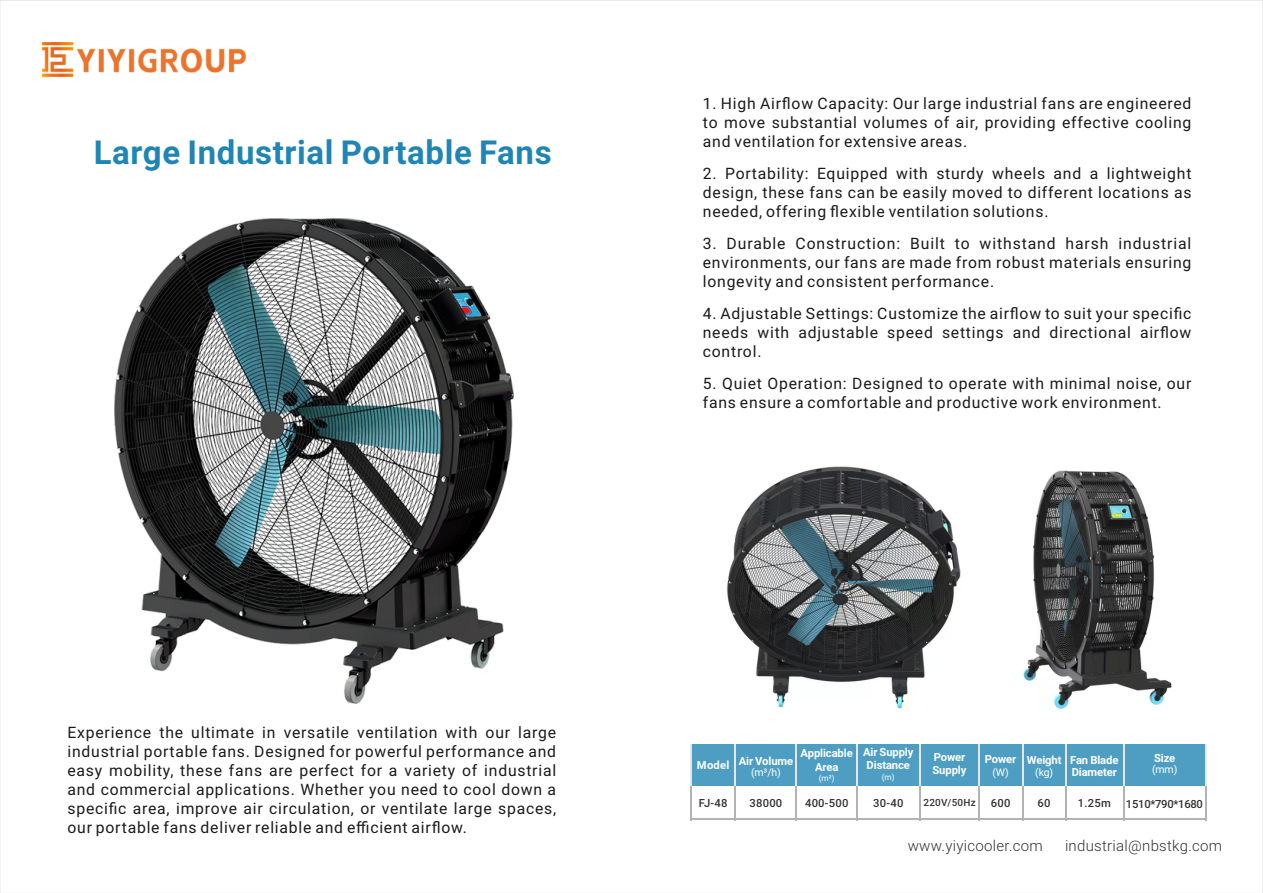
<style>
.page{position:relative;width:1263px;height:893px;background:#fff}
.page>*{position:absolute;margin:0;border:0;box-sizing:border-box;transform-origin:0 0}
.t1{font:700 33px "Roboto";letter-spacing:.02em;color:#1f85b5}
.t2{font:15.75px/18.9px "Roboto";letter-spacing:.05em;color:#1a1a1a;text-align:justify}
.t3{font:300 15px "Roboto";letter-spacing:.02em;color:#333}
.t4{font:700 11.25px/13.5px "Roboto";letter-spacing:-.01em;color:#fff}
.t5{font:500 11.25px "Roboto";letter-spacing:.02em;color:#333}
.t6{font:500 11.25px "Roboto";letter-spacing:-.025em;color:#333}
.t7{font:10.5px "Roboto";color:#fff}
.t8{font:500 9.9px "Roboto";letter-spacing:.02em;color:#333}
.t9{font:8.25px "Roboto";color:#fff}
</style>
<div class="page">
<img style="left:43px;top:42px;width:203px;height:35px">
<img style="left:115px;top:218px;width:399px;height:486px">
<div style="left:690px;top:744px;width:516px;height:41px;background:#4e9ec4"></div>
<hr style="left:734px;top:785px;width:2px;height:35px;background:#b3b3b3">
<hr style="left:795px;top:785px;width:2px;height:35px;background:#b3b3b3">
<hr style="left:856px;top:785px;width:1px;height:35px;background:#b3b3b3">
<hr style="left:919px;top:785px;width:2px;height:35px;background:#b3b3b3">
<hr style="left:978px;top:785px;width:2px;height:35px;background:#b3b3b3">
<hr style="left:1065px;top:785px;width:1px;height:35px;background:#b3b3b3">
<hr style="left:1205px;top:785px;width:1px;height:35px;background:#b3b3b3">
<hr style="left:690px;top:819px;width:516px;height:1px;background:#b3b3b3">
<hr style="left:690px;top:785px;width:2px;height:35px;background:#b3b3b3">
<hr style="left:1022px;top:785px;width:2px;height:35px;background:#b3b3b3">
<hr style="left:1123px;top:785px;width:1px;height:35px;background:#b3b3b3">
<hr style="left:690px;top:744px;width:2px;height:41px;background:#e6e6e6">
<hr style="left:734px;top:744px;width:2px;height:41px;background:#e6e6e6">
<hr style="left:795px;top:744px;width:2px;height:41px;background:#e6e6e6">
<hr style="left:856px;top:744px;width:1px;height:41px;background:#e6e6e6">
<hr style="left:919px;top:744px;width:2px;height:41px;background:#e6e6e6">
<hr style="left:978px;top:744px;width:2px;height:41px;background:#e6e6e6">
<hr style="left:1205px;top:744px;width:1px;height:41px;background:#e6e6e6">
<hr style="left:1123px;top:744px;width:1px;height:41px;background:#e6e6e6">
<hr style="left:1065px;top:744px;width:1px;height:41px;background:#e6e6e6">
<hr style="left:1022px;top:744px;width:2px;height:41px;background:#e6e6e6">
<img style="left:727px;top:466px;width:234px;height:243px">
<img style="left:1022px;top:470px;width:150px;height:240px">
<h1 class="t1" style="left:94px;top:139px;width:459px">Large Industrial Portable Fans</h1>
<p class="t2" style="left:67px;top:725px;width:490px">Experience the ultimate in versatile ventilation with our large industrial portable fans. Designed for powerful performance and easy mobility, these fans are perfect for a variety of industrial and commercial applications. Whether you need to cool down a specific area, improve air circulation, or ventilate large spaces, our portable fans deliver reliable and efficient airflow.</p>
<p class="t2" style="left:703px;top:96px;width:490px">1. High Airflow Capacity: Our large industrial fans are engineered to move substantial volumes of air, providing effective cooling and ventilation for extensive areas.</p>
<p class="t2" style="left:703px;top:166px;width:490px">2. Portability: Equipped with sturdy wheels and a lightweight design, these fans can be easily moved to different locations as needed, offering flexible ventilation solutions.</p>
<p class="t2" style="left:703px;top:236px;width:490px">3. Durable Construction: Built to withstand harsh industrial environments, our fans are made from robust materials ensuring longevity and consistent performance.</p>
<p class="t2" style="left:703px;top:306px;width:490px">4. Adjustable Settings: Customize the airflow to suit your specific needs with adjustable speed settings and directional airflow control.</p>
<p class="t2" style="left:703px;top:376px;width:490px">5. Quiet Operation: Designed to operate with minimal noise, our fans ensure a comfortable and productive work environment.</p>
<p class="t4" style="left:863px;top:746px;width:52px;text-align:center">Air Supply<br>Distance</p>
<p class="t9" style="left:882px;top:774px;width:14px">(m)</p>
<p class="t4" style="left:801px;top:748px;width:54px;text-align:center">Applicable<br>Area</p>
<p class="t9" style="left:819px;top:775px;width:17px">(m²)</p>
<p class="t4" style="left:932px;top:751px;width:35px">Power<br>Supply</p>
<p class="t4" style="left:1027px;top:755px;width:36px">Weight</p>
<p class="t7" style="left:1035px;top:768px;width:20px">(kg)</p>
<p class="t4" style="left:1070px;top:756px;width:50px;line-height:11.6px">Fan Blade<br>Diameter</p>
<p class="t4" style="left:1154px;top:752px;width:23px">Size</p>
<p class="t4" style="left:985px;top:753px;width:33px">Power</p>
<p class="t7" style="left:992px;top:768px;width:18px">(W)</p>
<p class="t4" style="left:739px;top:756px;width:56px">Air Volume</p>
<p class="t7" style="left:751px;top:768px;width:31px">(m³/h)</p>
<p class="t5" style="left:749px;top:798px;width:34px">38000</p>
<p class="t4" style="left:697px;top:759px;width:34px">Model</p>
<p class="t7" style="left:1152px;top:765px;width:27px">(mm)</p>
<p class="t5" style="left:699px;top:798px;width:30px">FJ-48</p>
<p class="t5" style="left:805px;top:798px;width:45px">400-500</p>
<p class="t5" style="left:873px;top:798px;width:32px">30-40</p>
<p class="t8" style="left:923px;top:799px;width:54px">220V/50Hz</p>
<p class="t5" style="left:991px;top:798px;width:21px">600</p>
<p class="t5" style="left:1038px;top:798px;width:14px">60</p>
<p class="t5" style="left:1078px;top:798px;width:34px">1.25m</p>
<p class="t6" style="left:1126px;top:799px;width:79px">1510*790*1680</p>
<p class="t3" style="left:908px;top:839px;width:137px">www.yiyicooler.com</p>
<p class="t3" style="left:1065px;top:839px;width:159px">industrial@nbstkg.com</p>
</div>
